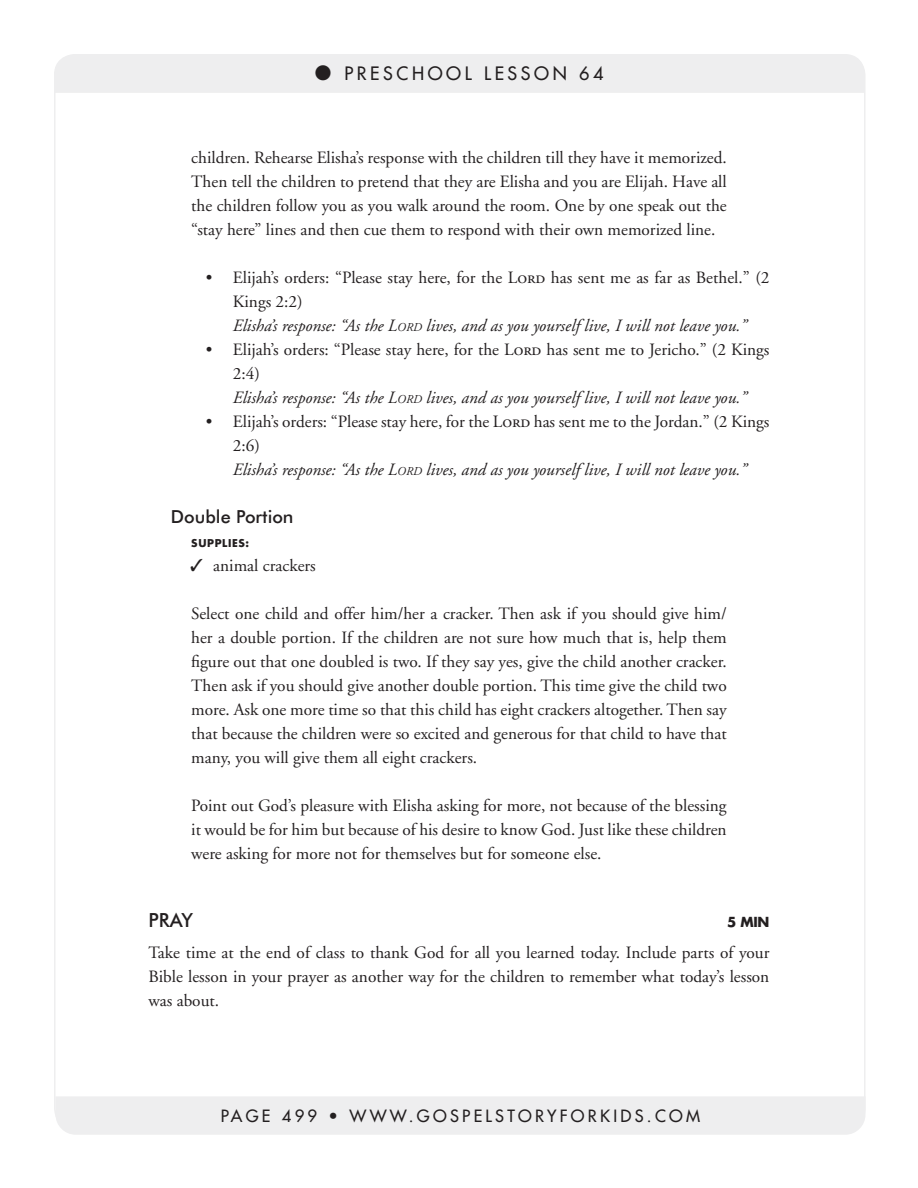
<style>
.page{position:relative;width:918px;height:1188px;background:#fff}
.page>*{position:absolute;margin:0;border:0;box-sizing:border-box;transform-origin:0 0}
.t1{font:18px "Futura";letter-spacing:.2em;color:#231f20}
.t2{font:500 18px "Futura BT";color:#231f20}
.t3{font:17.25px/24px "Adobe Garamond";color:#231f20;text-align:justify}
.t4{font:16.5px "Futura";letter-spacing:.2em;color:#231f20}
.t5{font:700 10.5px "Futura";letter-spacing:.06em;color:#231f20}
.s1{font-family:"Adobe Garamond Regular SC"}
.s2{font-style:italic}
.s3{font-style:italic;font-size:12.15px}
</style>
<div class="page">
<div style="left:55px;top:55px;width:810px;height:38px;background:#eeeeef"></div>
<div style="left:56px;top:1096px;width:810px;height:39px;background:#eeeeef"></div>
<p class="t1" style="left:315px;top:62px;width:290px">● PRESCH OOL LESSON 64</p>
<p class="t3" style="left:191px;top:146px;width:537px">children. Rehearse Elisha’s response with the children till they have it memorized.<br>Then tell the children to pretend that they are Elisha and you are Elijah. Have all the children follow you as you walk around the room. One by one speak out the “stay here” lines and then cue them to respond with their own memorized line.</p>
<p class="t3" style="left:233px;top:266px;width:538px;text-align:left;text-indent:-27px">• Elijah’s orders: “Please stay here, for the L<span class="s1">ord</span> has sent me as far as Bethel.” (2<br>Kings 2:2)<br><span class="s2">Elisha’s response: “As the L</span><span class="s3">ORD</span> <span class="s2">lives, and as you yourself live, I will not leave you.”</span></p>
<p class="t3" style="left:233px;top:338px;width:538px;text-align:left;text-indent:-27px">• Elijah’s orders: “Please stay here, for the L<span class="s1">ord</span> has sent me to Jericho.” (2 Kings<br>2:4)<br><span class="s2">Elisha’s response: “As the L</span><span class="s3">ORD</span> <span class="s2">lives, and as you yourself live, I will not leave you.”</span></p>
<p class="t3" style="left:233px;top:410px;width:538px;text-align:left;text-indent:-27px">• Elijah’s orders: “Please stay here, for the L<span class="s1">ord</span> has sent me to the Jordan.” (2 Kings<br>2:6)<br><span class="s2">Elisha’s response: “As the L</span><span class="s3">ORD</span> <span class="s2">lives, and as you yourself live, I will not leave you.”</span></p>
<p class="t2" style="left:171px;top:506px;width:124px">Double Portion</p>
<p class="t5" style="left:191px;top:536px;width:60px">SUPPLIES:</p>
<p class="t3" style="left:190px;top:554px;width:127px">✓ animal crackers</p>
<p class="t3" style="left:191px;top:602px;width:537px">Select one child and offer him/her a cracker. Then ask if you should give him/ her a double portion. If the children are not sure how much that is, help them figure out that one doubled is two. If they say yes, give the child another cracker.<br>Then ask if you should give another double portion. This time give the child two more. Ask one more time so that this child has eight crackers altogether. Then say that because the children were so excited and generous for that child to have that many, you will give them all eight crackers.</p>
<p class="t3" style="left:191px;top:794px;width:537px">Point out God’s pleasure with Elisha asking for more, not because of the blessing it would be for him but because of his desire to know God. Just like these children were asking for more not for themselves but for someone else.</p>
<p class="t3" style="left:148px;top:941px;width:623px">Take time at the end of class to thank God for all you learned today. Include parts of your Bible lesson in your prayer as another way for the children to remember what today’s lesson was about.</p>
<p class="t4" style="left:221px;top:1105px;width:481px">PAGE 499 • WWW.G OSPE LSTORYFORKIDS.COM</p>
</div>
